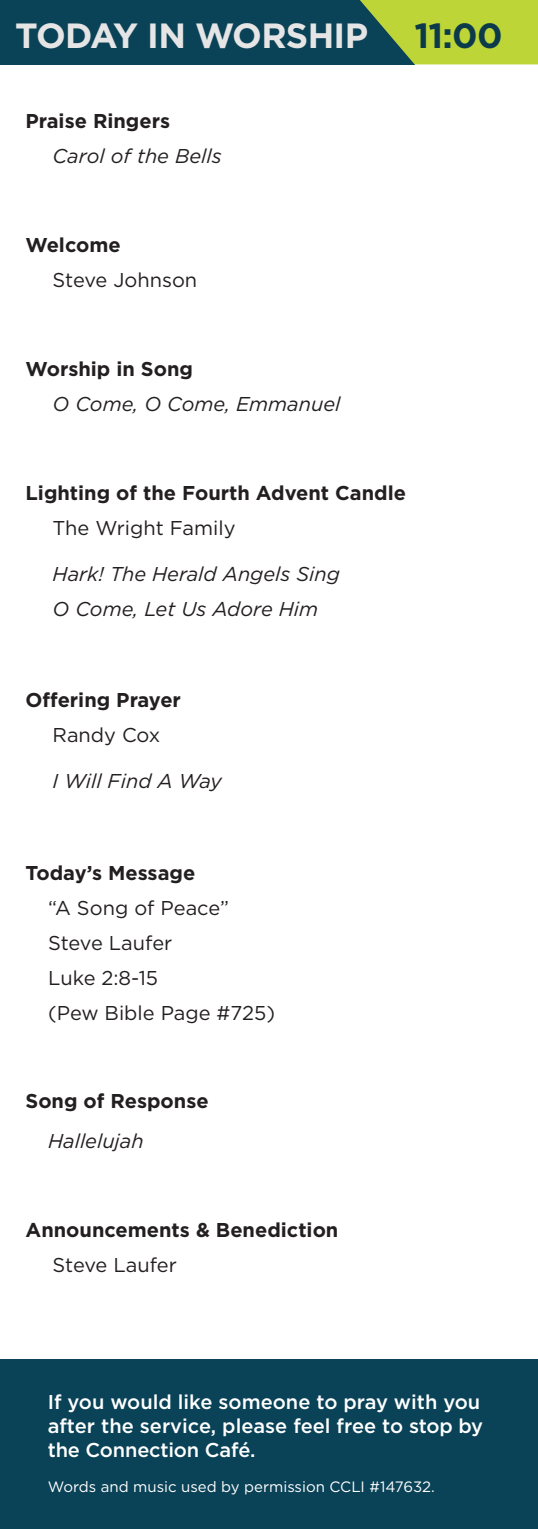
<style>
.page{position:relative;width:538px;height:1529px;background:#fff}
.page>*{position:absolute;margin:0;border:0;box-sizing:border-box;transform-origin:0 0}
.happening_now_announ{font:700 35px "Gotham";letter-spacing:-.02em;color:#e5e5e5}
.happening_now_announ-2{font:700 35px "Gotham";color:#0b3a4b}
._1100_Sunday_order_N{font:700 20px "Gotham";color:#231f20}
._1100_Sunday_order_N-2{font:italic 20px "Gotham";color:#231f20}
._1100_Sunday_order_N-3{font:20px "Gotham";color:#231f20}
._1100_Sunday_order_N-4{font:500 20px/24px "Gotham";color:#fff}
._1100_copyright_info{font:15px "Gotham";color:#fff}
</style>
<div class="page">
<div style="left:0;top:1359px;width:538px;height:170px;background:#0a4257"></div>
<div style="left:0;top:0;width:414px;height:64px;background:#0a4257"></div>
<svg style="left:360px;top:0;width:178px;height:64px"></svg>
<p class="happening_now_announ" style="left:15px;top:15px;width:354px">TODAY IN WORSHIP</p>
<p class="happening_now_announ-2" style="left:414px;top:15px;width:90px">11:00</p>
<p class="_1100_Sunday_order_N" style="left:26px;top:110px;width:146px">Praise Ringers</p>
<p class="_1100_Sunday_order_N-2" style="left:53px;top:145px;width:171px">Carol of the Bells</p>
<p class="_1100_Sunday_order_N" style="left:26px;top:233px;width:97px">Welcome</p>
<p class="_1100_Sunday_order_N-3" style="left:53px;top:269px;width:146px">Steve Johnson</p>
<p class="_1100_Sunday_order_N" style="left:26px;top:357px;width:169px">Worship in Song</p>
<p class="_1100_Sunday_order_N-2" style="left:53px;top:393px;width:289px">O Come, O Come, Emmanuel</p>
<p class="_1100_Sunday_order_N" style="left:26px;top:481px;width:382px">Lighting of the Fourth Advent Candle</p>
<p class="_1100_Sunday_order_N-3" style="left:53px;top:516px;width:184px">The Wright Family</p>
<p class="_1100_Sunday_order_N-2" style="left:53px;top:563px;width:289px">Hark! The Herald Angels Sing</p>
<p class="_1100_Sunday_order_N-2" style="left:53px;top:598px;width:267px">O Come, Let Us Adore Him</p>
<p class="_1100_Sunday_order_N" style="left:26px;top:688px;width:157px">Offering Prayer</p>
<p class="_1100_Sunday_order_N-3" style="left:53px;top:724px;width:109px">Randy Cox</p>
<p class="_1100_Sunday_order_N-2" style="left:53px;top:770px;width:171px">I Will Find A Way</p>
<p class="_1100_Sunday_order_N" style="left:26px;top:861px;width:171px">Today’s Message</p>
<p class="_1100_Sunday_order_N-3" style="left:48px;top:896px;width:183px">“A Song of Peace”</p>
<p class="_1100_Sunday_order_N-3" style="left:48px;top:931px;width:126px">Steve Laufer</p>
<p class="_1100_Sunday_order_N-3" style="left:48px;top:966px;width:112px">Luke 2:8-15</p>
<p class="_1100_Sunday_order_N-3" style="left:48px;top:1001px;width:228px">(Pew Bible Page #725)</p>
<p class="_1100_Sunday_order_N" style="left:26px;top:1090px;width:185px">Song of Response</p>
<p class="_1100_Sunday_order_N-2" style="left:48px;top:1130px;width:97px">Hallelujah</p>
<p class="_1100_Sunday_order_N" style="left:26px;top:1218px;width:314px">Announcements &amp; Benediction</p>
<p class="_1100_Sunday_order_N-3" style="left:53px;top:1254px;width:126px">Steve Laufer</p>
<p class="_1100_Sunday_order_N-4" style="left:48px;top:1390px;width:437px">If you would like someone to pray with you after the service, please feel free to stop by the Connection Café.</p>
<p class="_1100_copyright_info" style="left:48px;top:1478px;width:389px">Words and music used by permission CCLI #147632.</p>
</div>
